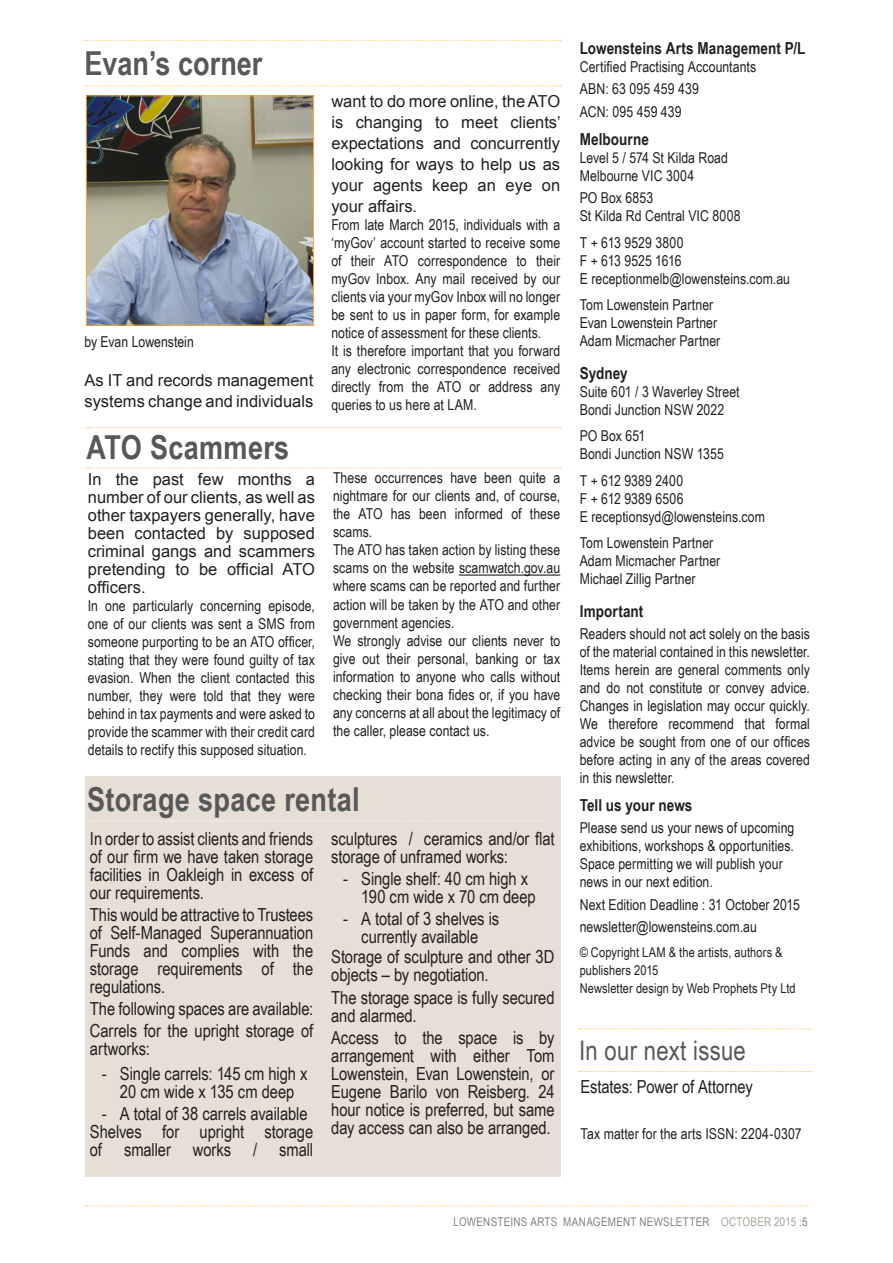
<style>
.page{position:relative;width:893px;height:1263px;background:#fff}
.page>*{position:absolute;margin:0;border:0;box-sizing:border-box;transform-origin:0 0}
.NumberStyles{font:700 33px "Arial Narrow";letter-spacing:.01em;color:#57585a}
.NumberStyles-2{font:27px "Arial Narrow";letter-spacing:.01em;color:#57585a}
.OlsenArticle{font:18px/18px "Arial Narrow";letter-spacing:-.005em;color:#231f20}
.Justified{font:18px/18px "Arial Narrow";letter-spacing:-.005em;color:#231f20}
.Justified-2{font:16.5px/18px "Arial";color:#231f20;text-align:justify}
.t1{font:700 16.5px "Arial Narrow";letter-spacing:.005em;color:#231f20}
.Justified-3{font:15px/18px "Arial Narrow";letter-spacing:.005em;color:#231f20}
.t2{font:13.5px/18px "Arial Narrow";letter-spacing:.005em;color:#231f20}
.t3{font:12px "Arial Narrow";letter-spacing:.025em;color:#808285}
.s1{color:#a7a39a}
</style>
<div class="page">
<svg style="left:85px;top:1205px;width:723px;height:1px"></svg>
<div style="left:85px;top:776px;width:475px;height:401px;background:#e7ded5"></div>
<hr style="left:459px;top:574px;width:101px;height:2px;background:#231f20">
<svg style="left:87px;top:467px;width:474px;height:2px"></svg>
<svg style="left:87px;top:427px;width:474px;height:1px"></svg>
<svg style="left:580px;top:1071px;width:230px;height:1px"></svg>
<svg style="left:580px;top:1028px;width:230px;height:1px"></svg>
<svg style="left:85px;top:40px;width:476px;height:1px"></svg>
<svg style="left:85px;top:85px;width:476px;height:1px"></svg>
<img style="left:88px;top:97px;width:224px;height:227px">
<div style="left:86px;top:95px;width:228px;height:231px;border:1px solid #fbb033"></div>
<svg style="left:90px;top:820px;width:457px;height:2px"></svg>
<p class="NumberStyles" style="left:84px;top:38px;width:180px">Evan’s corner</p>
<p class="Justified-3" style="left:84px;top:332px;width:111px">by Evan Lowenstein</p>
<p class="Justified-2" style="left:84px;top:369px;width:230px;line-height:21px">As IT and records management systems change and individuals</p>
<p class="NumberStyles" style="left:87px;top:422px;width:204px">ATO Scammers</p>
<p class="Justified-2" style="left:88px;top:470px;width:229px">In the past few months a number of our clients, as well as other taxpayers generally, have been contacted by supposed criminal gangs and scammers pretending to be official ATO officers.</p>
<p class="Justified-3" style="left:88px;top:596px;width:229px;text-align:justify">In one particularly concerning episode, one of our clients was sent a SMS from someone purporting to be an ATO officer, stating that they were found guilty of tax evasion. When the client contacted this number, they were told that they were behind in tax payments and were asked to provide the scammer with their credit card details to rectify this supposed situation.</p>
<p class="Justified-2" style="left:331px;top:90px;width:231px;line-height:21px">want to do more online, the ATO is changing to meet clients’ expectations and concurrently looking for ways to help us as your agents keep an eye on your affairs.</p>
<p class="Justified-3" style="left:331px;top:215px;width:230px;text-align:justify">From late March 2015, individuals with a ‘myGov’ account started to receive some of their ATO correspondence to their myGov Inbox. Any mail received by our clients via your myGov Inbox will no longer be sent to us in paper form, for example notice of assessment for these clients.</p>
<p class="Justified-3" style="left:331px;top:341px;width:230px;text-align:justify">It is therefore important that you forward any electronic correspondence received directly from the ATO or address any queries to us here at LAM.</p>
<p class="Justified-3" style="left:333px;top:469px;width:229px;text-align:justify">These occurrences have been quite a nightmare for our clients and, of course, the ATO has been informed of these scams.</p>
<p class="Justified-3" style="left:333px;top:541px;width:229px;text-align:justify">The ATO has taken action by listing these scams on the website scamwatch.gov.au where scams can be reported and further action will be taken by the ATO and other government agencies.</p>
<p class="Justified-3" style="left:333px;top:631px;width:229px;text-align:justify">We strongly advise our clients never to give out their personal, banking or tax information to anyone who calls without checking their bona fides or, if you have any concerns at all about the legitimacy of the caller, please contact us.</p>
<p class="NumberStyles" style="left:87px;top:774px;width:274px">Storage space rental</p>
<p class="OlsenArticle" style="left:90px;top:829px;width:225px;text-align:justify">In order to assist clients and friends of our firm we have taken storage facilities in Oakleigh in excess of our requirements.</p>
<p class="OlsenArticle" style="left:90px;top:905px;width:225px;text-align:justify">This would be attractive to Trustees of Self-Managed Superannuation Funds and complies with the storage requirements of the regulations.</p>
<p class="OlsenArticle" style="left:90px;top:999px;width:225px">The following spaces are available:</p>
<p class="OlsenArticle" style="left:90px;top:1021px;width:225px">Carrels for the upright storage of artworks:</p>
<p class="OlsenArticle" style="left:102px;top:1064px;width:207px;text-align:center">- Single carrels: 145 cm high x<br>20 cm wide x 135 cm deep</p>
<p class="OlsenArticle" style="left:102px;top:1104px;width:207px">- A total of 38 carrels available</p>
<p class="Justified" style="left:90px;top:1122px;width:225px">Shelves for upright storage of smaller works / small</p>
<p class="Justified" style="left:331px;top:829px;width:225px">sculptures / ceramics and/or flat storage of unframed works:</p>
<p class="OlsenArticle" style="left:361px;top:869px;width:176px;text-indent:-18px">- Single shelf: 40 cm high x<br>190 cm wide x 70 cm deep</p>
<p class="OlsenArticle" style="left:343px;top:909px;width:158px;text-align:center">- A total of 3 shelves is currently available</p>
<p class="OlsenArticle" style="left:331px;top:947px;width:225px">Storage of sculpture and other 3D objects – by negotiation.</p>
<p class="OlsenArticle" style="left:331px;top:987px;width:225px">The storage space is fully secured and alarmed.</p>
<p class="OlsenArticle" style="left:331px;top:1028px;width:225px;text-align:justify">Access to the space is by arrangement with either Tom Lowenstein, Evan Lowenstein, or Eugene Barilo von Reisberg. 24 hour notice is preferred, but same day access can also be arranged.</p>
<p class="t1" style="left:580px;top:36px;width:227px">Lowensteins Arts Management P/L</p>
<p class="Justified-3" style="left:580px;top:57px;width:178px">Certified Practising Accountants</p>
<p class="Justified-3" style="left:580px;top:79px;width:121px">ABN: 63 095 459 439</p>
<p class="Justified-3" style="left:580px;top:102px;width:104px">ACN: 095 459 439</p>
<p class="t1" style="left:580px;top:126px;width:71px">Melbourne</p>
<p class="Justified-3" style="left:580px;top:148px;width:150px">Level 5 / 574 St Kilda Road<br>Melbourne VIC 3004</p>
<p class="Justified-3" style="left:580px;top:188px;width:162px">PO Box 6853<br>St Kilda Rd Central VIC 8008</p>
<p class="Justified-3" style="left:580px;top:233px;width:212px">T + 613 9529 3800<br>F + 613 9525 1616<br>E receptionmelb@lowensteins.com.au</p>
<p class="Justified-3" style="left:580px;top:295px;width:142px">Tom Lowenstein Partner<br>Evan Lowenstein Partner<br>Adam Micmacher Partner</p>
<p class="t1" style="left:580px;top:360px;width:50px">Sydney</p>
<p class="Justified-3" style="left:580px;top:382px;width:161px">Suite 601 / 3 Waverley Street<br>Bondi Junction NSW 2022</p>
<p class="Justified-3" style="left:580px;top:426px;width:146px">PO Box 651<br>Bondi Junction NSW 1355</p>
<p class="Justified-3" style="left:580px;top:471px;width:187px">T + 612 9389 2400<br>F + 612 9389 6506<br>E receptionsyd@lowensteins.com</p>
<p class="Justified-3" style="left:580px;top:533px;width:142px">Tom Lowenstein Partner<br>Adam Micmacher Partner<br>Michael Zillig Partner</p>
<p class="t1" style="left:580px;top:598px;width:65px">Important</p>
<p class="Justified-3" style="left:580px;top:624px;width:232px;text-align:justify">Readers should not act solely on the basis of the material contained in this newsletter.<br>Items herein are general comments only and do not constitute or convey advice.<br>Changes in legislation may occur quickly.<br>We therefore recommend that formal advice be sought from one of our offices before acting in any of the areas covered in this newsletter.</p>
<p class="t1" style="left:580px;top:793px;width:114px">Tell us your news</p>
<p class="Justified-3" style="left:580px;top:818px;width:216px">Please send us your news of upcoming exhibitions, workshops &amp; opportunities.<br>Space permitting we will publish your news in our next edition.</p>
<p class="Justified-3" style="left:580px;top:895px;width:222px">Next Edition Deadline : 31 October 2015</p>
<p class="Justified-3" style="left:580px;top:917px;width:179px">newsletter@lowensteins.com.au</p>
<p class="t2" style="left:580px;top:943px;width:217px">© Copyright LAM &amp; the artists, authors &amp; publishers 2015<br>Newsletter design by Web Prophets Pty Ltd</p>
<p class="NumberStyles-2" style="left:579px;top:1031px;width:168px">In our next issue</p>
<p class="OlsenArticle" style="left:580px;top:1076px;width:174px">Estates: Power of Attorney</p>
<p class="Justified-3" style="left:580px;top:1124px;width:223px">Tax matter for the arts ISSN: 2204-0307</p>
<p class="t3" style="left:454px;top:1212px;width:355px">LOWENSTEINS ARTS MANAGEMENT NEWSLETTER <span class="s1">OCTOBER 2015</span> :5</p>
</div>
